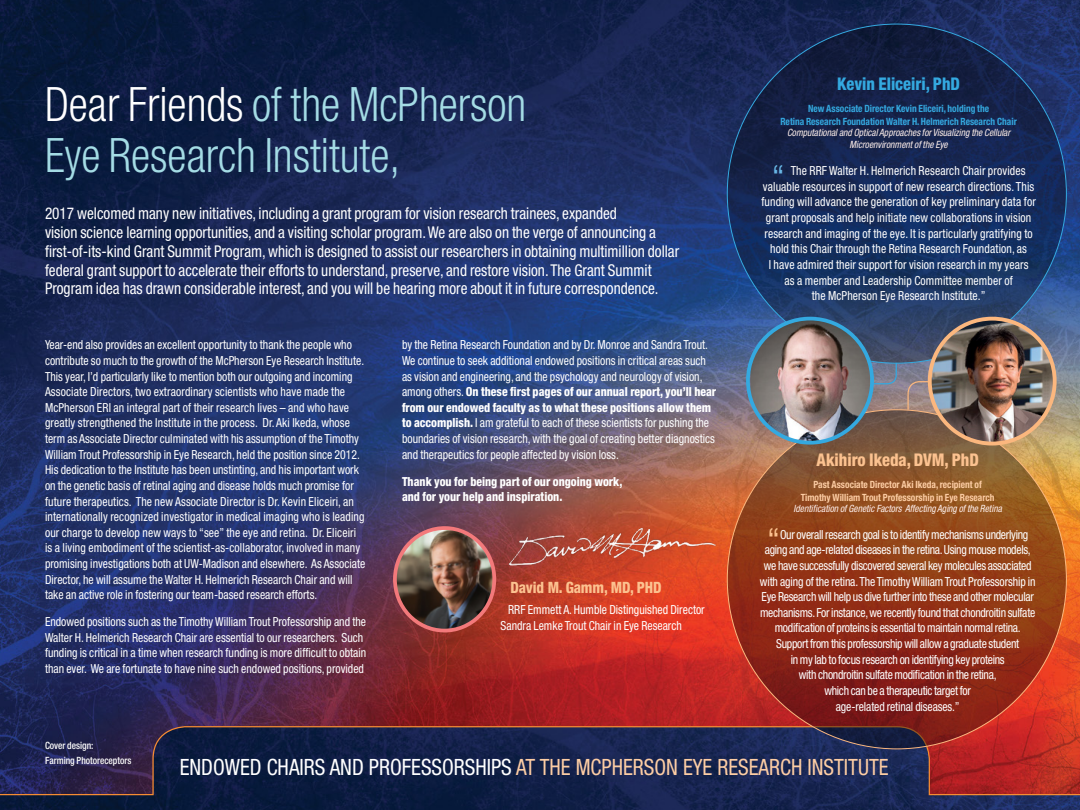
<style>
.page{position:relative;width:1080px;height:810px;background:#fff}
.page>*{position:absolute;margin:0;border:0;box-sizing:border-box;transform-origin:0 0}
.t1{font:300 condensed 47.5px/51.2px "Helvetica Neue LT Std";color:#a4dce5;scale:.94 1}
.t2{font:condensed 33.75px "Helvetica Neue LT Std";color:#68b6e5;scale:.94 1}
.t3{font:condensed 33.75px "Helvetica Neue LT Std";color:#fcc290;scale:.94 1}
.t4{font:condensed 22.5px "Helvetica Neue LT Std";color:#fdcda4;scale:.94 1}
.t5{font:800 condensed 17.5px "Helvetica Neue LT Std";color:#fcc290;scale:.94 1}
.t6{font:800 condensed 17.5px "Helvetica Neue LT Std";color:#34a9e0;scale:.94 1}
.t7{font:condensed 16.25px/18.8px "Helvetica Neue LT Std";color:#fff;scale:.94 1}
.t8{font:800 condensed 15.62px "Helvetica Neue LT Std";letter-spacing:-.01em;color:#fcc290;scale:.94 1}
.t9{font:condensed 12.5px/15.6px "Helvetica Neue LT Std";color:#fff;scale:.94 1}
.t10{font:condensed 12.5px "Helvetica Neue LT Std";letter-spacing:-.025em;color:#fff;scale:.94 1}
.t11{font:800 condensed 12.5px/15.6px "Helvetica Neue LT Std";color:#fff;scale:.94 1}
.t12{font:italic condensed 10px/12.5px "Helvetica Neue LT Std";color:#feefeb;text-align:center;scale:.94 1}
.t13{font:700 condensed 10px/12.5px "Helvetica Neue LT Std";color:#34a9e0;text-align:center;scale:.94 1}
.t14{font:700 condensed 10px/12.5px "Helvetica Neue LT Std";color:#fdcda4;text-align:center;scale:.94 1}
.t15{font:500 condensed 10px/15.6px "Helvetica Neue LT Std";color:#fff;scale:.94 1}
.s1{color:#fff}
.s2{font-weight:800}
</style>
<div class="page">
<img style="left:0;top:0;width:1080px;height:725px">
<svg style="left:0;top:725px;width:1080px;height:85px;background:#2b2345"></svg>
<img style="left:508px;top:527px;width:212px;height:42px">
<img style="left:391px;top:524px;width:104px;height:110px">
<svg style="left:727px;top:24px;width:339px;height:339px;background:#172b55"></svg>
<svg style="left:727px;top:410px;width:339px;height:339px;background:#8a391d"></svg>
<svg style="left:872px;top:362px;width:25px;height:23px"></svg>
<svg style="left:907px;top:380px;width:24px;height:31px"></svg>
<img style="left:750px;top:319px;width:120px;height:124px">
<div style="left:746px;top:317px;width:128px;height:128px;border:4px solid #34a9e0;border-radius:50%"></div>
<img style="left:930px;top:319px;width:125px;height:125px;border-radius:62px">
<div style="left:928px;top:317px;width:129px;height:129px;border:4px solid #fbb77e;border-radius:50%"></div>
<h1 class="t1" style="left:45px;top:78px;width:514px"><span class="s1">Dear Friends</span> of the McPherson<br>Eye Research Institute,</h1>
<p class="t7" style="left:45px;top:204px;width:676px">2017 welcomed many new initiatives, including a grant program for vision research trainees, expanded<br>vision science learning opportunities, and a visiting scholar program. We are also on the verge of announcing a first-of-its-kind Grant Summit Program, which is designed to assist our researchers in obtaining multimillion dollar federal grant support to accelerate their efforts to understand, preserve, and restore vision. The Grant Summit Program idea has drawn considerable interest, and you will be hearing more about it in future correspondence.</p>
<p class="t9" style="left:45px;top:337px;width:342px">Year-end also provides an excellent opportunity to thank the people who contribute so much to the growth of the McPherson Eye Research Institute.<br>This year, I’d particularly like to mention both our outgoing and incoming Associate Directors, two extraordinary scientists who have made the McPherson ERI an integral part of their research lives – and who have greatly strengthened the Institute in the process. Dr. Aki Ikeda, whose term as Associate Director culminated with his assumption of the Timothy William Trout Professorship in Eye Research, held the position since 2012.<br>His dedication to the Institute has been unstinting, and his important work on the genetic basis of retinal aging and disease holds much promise for future therapeutics. The new Associate Director is Dr. Kevin Eliceiri, an internationally recognized investigator in medical imaging who is leading our charge to develop new ways to “see” the eye and retina. Dr. Eliceiri is a living embodiment of the scientist-as-collaborator, involved in many promising investigations both at UW-Madison and elsewhere. As Associate Director, he will assume the Walter H. Helmerich Research Chair and will take an active role in fostering our team-based research efforts.</p>
<p class="t9" style="left:45px;top:614px;width:343px">Endowed positions such as the Timothy William Trout Professorship and the Walter H. Helmerich Research Chair are essential to our researchers. Such funding is critical in a time when research funding is more difficult to obtain than ever. We are fortunate to have nine such endowed positions, provided</p>
<p class="t9" style="left:402px;top:337px;width:336px">by the Retina Research Foundation and by Dr. Monroe and Sandra Trout.<br>We continue to seek additional endowed positions in critical areas such as vision and engineering, and the psychology and neurology of vision, among others. <span class="s2">On these first pages of our annual report, you’ll hear from our endowed faculty as to what these positions allow them to accomplish.</span> I am grateful to each of these scientists for pushing the boundaries of vision research, with the goal of creating better diagnostics and therapeutics for people affected by vision loss.</p>
<p class="t11" style="left:402px;top:473px;width:236px">Thank you for being part of our ongoing work, and for your help and inspiration.</p>
<p class="t8" style="left:511px;top:578px;width:162px">David M. Gamm, MD, PHD</p>
<p class="t9" style="left:501px;top:602px;width:219px;text-indent:7px">RRF Emmett A. Humble Distinguished Director<br>Sandra Lemke Trout Chair in Eye Research</p>
<h3 class="t6" style="left:837px;top:73px;width:132px">Kevin Eliceiri, PhD</h3>
<p class="t13" style="left:780px;top:102px;width:253px">New Associate Director Kevin Eliceiri, holding the<br>Retina Research Foundation Walter H. Helmerich Research Chair</p>
<p class="t12" style="left:787px;top:126px;width:239px">Computational and Optical Approaches for Visualizing the Cellular<br>Microenvironment of the Eye</p>
<h2 class="t2" style="left:772px;top:158px;width:15px">“</h2>
<p class="t9" style="left:791px;top:163px;width:251px">The RRF Walter H. Helmerich Research Chair provides</p>
<p class="t9" style="left:763px;top:179px;width:290px">valuable resources in support of new research directions. This</p>
<p class="t9" style="left:761px;top:194px;width:293px">funding will advance the generation of key preliminary data for</p>
<p class="t9" style="left:766px;top:210px;width:284px">grant proposals and help initiate new collaborations in vision</p>
<p class="t9" style="left:764px;top:225px;width:287px">research and imaging of the eye. It is particularly gratifying to</p>
<p class="t9" style="left:770px;top:241px;width:275px">hold this Chair through the Retina Research Foundation, as</p>
<p class="t9" style="left:769px;top:257px;width:278px">I have admired their support for vision research in my years</p>
<p class="t9" style="left:784px;top:272px;width:244px">as a member and Leadership Committee member of</p>
<p class="t9" style="left:812px;top:288px;width:186px">the McPherson Eye Research Institute.”</p>
<h3 class="t5" style="left:817px;top:448px;width:174px">Akihiro Ikeda, DVM, PhD</h3>
<p class="t14" style="left:801px;top:478px;width:208px">Past Associate Director Aki Ikeda, recipient of<br>Timothy William Trout Professorship in Eye Research</p>
<p class="t12" style="left:794px;top:502px;width:223px">Identification of Genetic Factors Affecting Aging of the Retina</p>
<h2 class="t3" style="left:767px;top:521px;width:15px">“</h2>
<p class="t10" style="left:780px;top:527px;width:266px">Our overall research goal is to identify mechanisms underlying</p>
<p class="t10" style="left:765px;top:543px;width:285px">aging and age-related diseases in the retina. Using mouse models,</p>
<p class="t10" style="left:764px;top:558px;width:286px">we have successfully discovered several key molecules associated</p>
<p class="t9" style="left:760px;top:573px;width:295px">with aging of the retina. The Timothy William Trout Professorship in</p>
<p class="t10" style="left:762px;top:590px;width:291px">Eye Research will help us dive further into these and other molecular</p>
<p class="t10" style="left:760px;top:605px;width:294px">mechanisms. For instance, we recently found that chondroitin sulfate</p>
<p class="t10" style="left:775px;top:621px;width:263px">modification of proteins is essential to maintain normal retina.</p>
<p class="t10" style="left:776px;top:636px;width:260px">Support from this professorship will allow a graduate student</p>
<p class="t10" style="left:791px;top:652px;width:229px">in my lab to focus research on identifying key proteins</p>
<p class="t10" style="left:799px;top:668px;width:212px">with chondroitin sulfate modification in the retina,</p>
<p class="t10" style="left:824px;top:683px;width:157px">which can be a therapeutic target for</p>
<p class="t9" style="left:836px;top:698px;width:133px">age-related retinal diseases.”</p>
<p class="t15" style="left:45px;top:737px;width:93px">Cover design:<br>Farming Photoreceptors</p>
<h3 class="t4" style="left:180px;top:754px;width:756px"><span class="s1">ENDOWED CHAIRS AND PROFESSORSHIPS</span> AT THE MCPHERSON EYE RESEARCH INSTITUTE</h3>
</div>
